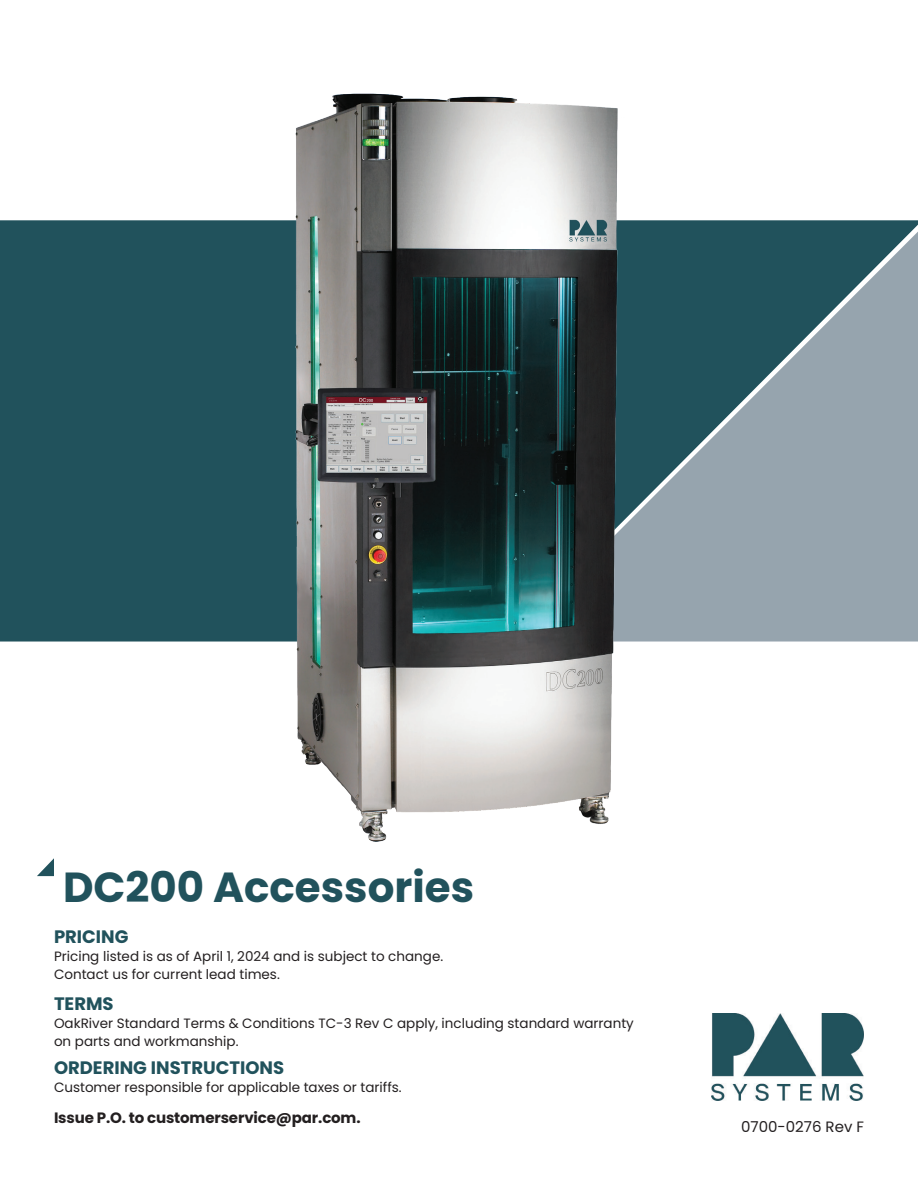
<style>
.page{position:relative;width:918px;height:1188px;background:#fff}
.page>*{position:absolute;margin:0;border:0;box-sizing:border-box;transform-origin:0 0}
.t1{font:700 42px "Poppins";color:#21525c}
.t2{font:700 18px "Poppins";color:#21525c}
.t3{font:700 15px "Poppins";letter-spacing:-.01em;color:#231f20}
.t4{font:15px "Poppins";color:#231f20}
.t5{font:13.5px/18px "Poppins";color:#231f20}
</style>
<div class="page">
<div style="left:0;top:220px;width:85px;height:422px;background:#21525c"></div>
<svg style="left:37px;top:858px;width:17px;height:18px"></svg>
<svg style="left:819px;top:220px;width:99px;height:422px;background:#889ba4"></svg>
<img style="left:712px;top:1014px;width:152px;height:86px">
<img style="left:85px;top:93px;width:734px;height:749px">
<h1 class="t1" style="left:63px;top:863px;width:413px">DC200 Accessories</h1>
<h2 class="t2" style="left:54px;top:927px;width:76px">PRICING</h2>
<p class="t5" style="left:54px;top:948px;width:391px">Pricing listed is as of April 1, 2024 and is subject to change.<br>Contact us for current lead times.</p>
<h2 class="t2" style="left:54px;top:993px;width:61px">TERMS</h2>
<p class="t5" style="left:54px;top:1014px;width:581px">OakRiver Standard Terms &amp; Conditions TC-3 Rev C apply, including standard warranty on parts and workmanship.</p>
<h2 class="t2" style="left:54px;top:1057px;width:232px">ORDERING INSTRUCTIONS</h2>
<p class="t5" style="left:54px;top:1078px;width:349px">Customer responsible for applicable taxes or tariffs.</p>
<p class="t3" style="left:54px;top:1109px;width:308px">Issue P.O. to customerservice@par.com.</p>
<p class="t4" style="left:741px;top:1118px;width:124px">0700-0276 Rev F</p>
</div>
